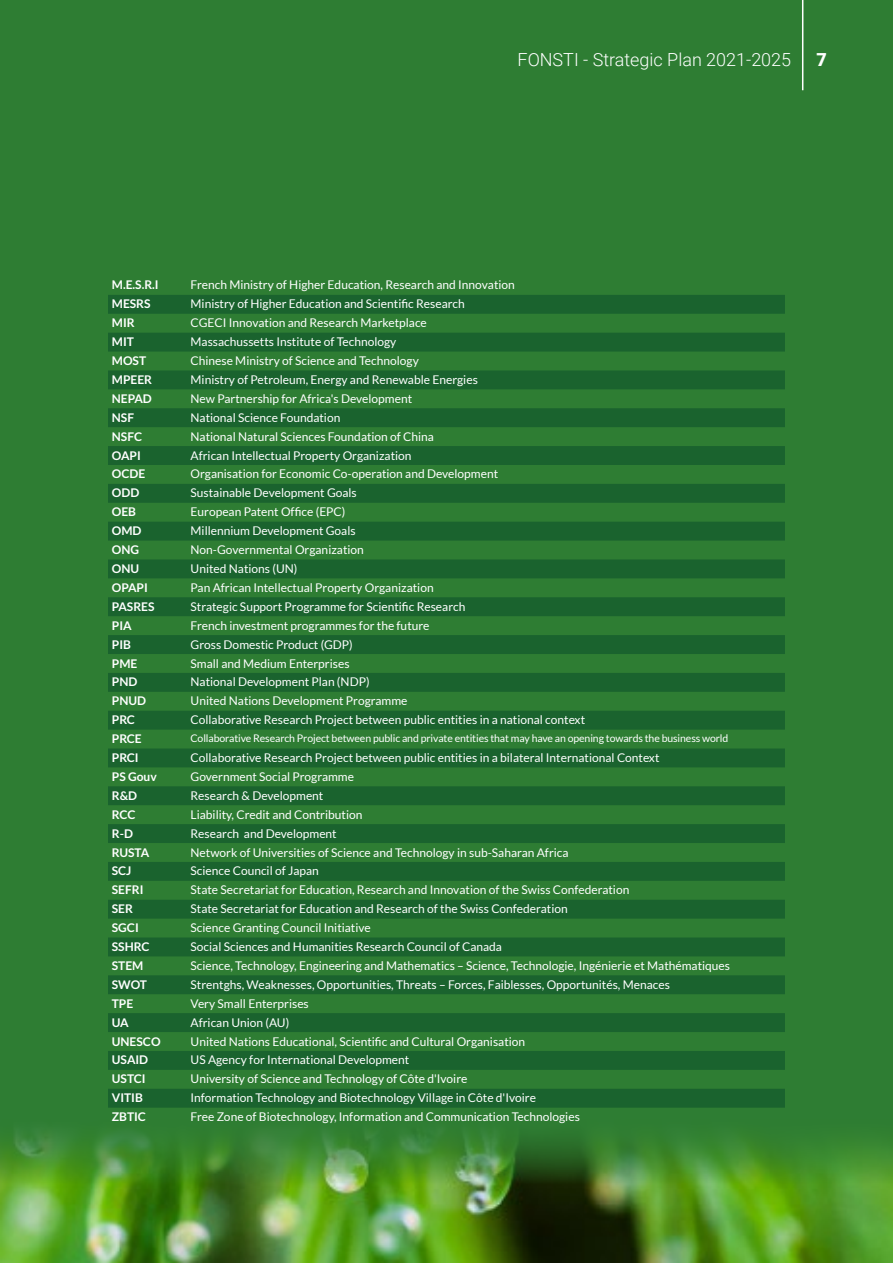
<style>
.page{position:relative;width:893px;height:1263px;background:#2e7d33}
.page>*{position:absolute;margin:0;border:0;box-sizing:border-box;transform-origin:0 0}
.t1{font:300 18px "Roboto";color:#fff}
.t2{font:900 18px "Roboto";color:#fff}
.t3{font:12px "Lato";color:#fff}
.t4{font:700 12px "Lato";color:#fff}
.t5{font:10.5px "Lato";letter-spacing:-.01em;color:#fff}
</style>
<div class="page">
<img style="left:0;top:1131px;width:893px;height:132px">
<svg style="left:108px;top:295px;width:677px;height:813px;fill:#1f6a2f"></svg>
<hr style="left:802px;top:0;width:1px;height:90px;background:#fff">
<h1 class="t1" style="left:517px;top:47px;width:275px">FONSTI - Strategic Plan 2021-2025</h1>
<h1 class="t2" style="left:816px;top:47px;width:12px">7</h1>
<p class="t4" style="left:112px;top:278px;width:48px">M.E.S.R.I</p>
<p class="t3" style="left:191px;top:278px;width:326px">French Ministry of Higher Education, Research and Innovation</p>
<p class="t4" style="left:112px;top:297px;width:40px">MESRS</p>
<p class="t3" style="left:191px;top:297px;width:276px">Ministry of Higher Education and Scientific Research</p>
<p class="t4" style="left:112px;top:316px;width:24px">MIR</p>
<p class="t3" style="left:191px;top:316px;width:238px">CGECI Innovation and Research Marketplace</p>
<p class="t4" style="left:112px;top:335px;width:24px">MIT</p>
<p class="t3" style="left:191px;top:335px;width:207px">Massachussetts Institute of Technology</p>
<p class="t4" style="left:112px;top:354px;width:36px">MOST</p>
<p class="t3" style="left:191px;top:354px;width:230px">Chinese Ministry of Science and Technology</p>
<p class="t4" style="left:112px;top:373px;width:42px">MPEER</p>
<p class="t3" style="left:191px;top:373px;width:289px">Ministry of Petroleum, Energy and Renewable Energies</p>
<p class="t4" style="left:112px;top:392px;width:41px">NEPAD</p>
<p class="t3" style="left:191px;top:392px;width:223px">New Partnership for Africa's Development</p>
<p class="t4" style="left:112px;top:410px;width:24px">NSF</p>
<p class="t3" style="left:191px;top:411px;width:151px">National Science Foundation</p>
<p class="t4" style="left:112px;top:429px;width:32px">NSFC</p>
<p class="t3" style="left:191px;top:430px;width:245px">National Natural Sciences Foundation of China</p>
<p class="t4" style="left:112px;top:448px;width:31px">OAPI</p>
<p class="t3" style="left:191px;top:448px;width:222px">African Intellectual Property Organization</p>
<p class="t4" style="left:112px;top:467px;width:35px">OCDE</p>
<p class="t3" style="left:191px;top:467px;width:309px">Organisation for Economic Co-operation and Development</p>
<p class="t4" style="left:112px;top:486px;width:29px">ODD</p>
<p class="t3" style="left:191px;top:486px;width:168px">Sustainable Development Goals</p>
<p class="t4" style="left:112px;top:505px;width:26px">OEB</p>
<p class="t3" style="left:191px;top:505px;width:156px">European Patent Office (EPC)</p>
<p class="t4" style="left:112px;top:524px;width:31px">OMD</p>
<p class="t3" style="left:191px;top:524px;width:167px">Millennium Development Goals</p>
<p class="t4" style="left:112px;top:543px;width:29px">ONG</p>
<p class="t3" style="left:191px;top:543px;width:175px">Non-Governmental Organization</p>
<p class="t4" style="left:112px;top:562px;width:29px">ONU</p>
<p class="t3" style="left:191px;top:562px;width:108px">United Nations (UN)</p>
<p class="t4" style="left:112px;top:581px;width:37px">OPAPI</p>
<p class="t3" style="left:191px;top:581px;width:245px">Pan African Intellectual Property Organization</p>
<p class="t4" style="left:112px;top:599px;width:44px">PASRES</p>
<p class="t3" style="left:191px;top:600px;width:276px">Strategic Support Programme for Scientific Research</p>
<p class="t4" style="left:112px;top:618px;width:21px">PIA</p>
<p class="t3" style="left:191px;top:619px;width:241px">French investment programmes for the future</p>
<p class="t4" style="left:112px;top:637px;width:21px">PIB</p>
<p class="t3" style="left:191px;top:637px;width:164px">Gross Domestic Product (GDP)</p>
<p class="t4" style="left:112px;top:656px;width:27px">PME</p>
<p class="t3" style="left:191px;top:656px;width:160px">Small and Medium Enterprises</p>
<p class="t4" style="left:112px;top:675px;width:27px">PND</p>
<p class="t3" style="left:191px;top:675px;width:181px">National Development Plan (NDP)</p>
<p class="t4" style="left:112px;top:694px;width:36px">PNUD</p>
<p class="t3" style="left:191px;top:694px;width:218px">United Nations Development Programme</p>
<p class="t4" style="left:112px;top:713px;width:25px">PRC</p>
<p class="t3" style="left:191px;top:713px;width:396px">Collaborative Research Project between public entities in a national context</p>
<p class="t4" style="left:112px;top:732px;width:31px">PRCE</p>
<p class="t5" style="left:191px;top:732px;width:539px">Collaborative Research Project between public and private entities that may have an opening towards the business world</p>
<p class="t4" style="left:112px;top:751px;width:28px">PRCI</p>
<p class="t3" style="left:191px;top:751px;width:470px">Collaborative Research Project between public entities in a bilateral International Context</p>
<p class="t4" style="left:112px;top:770px;width:46px">PS Gouv</p>
<p class="t3" style="left:191px;top:770px;width:165px">Government Social Programme</p>
<p class="t4" style="left:112px;top:788px;width:27px">R&amp;D</p>
<p class="t3" style="left:191px;top:789px;width:134px">Research &amp; Development</p>
<p class="t4" style="left:112px;top:807px;width:25px">RCC</p>
<p class="t3" style="left:191px;top:808px;width:173px">Liability, Credit and Contribution</p>
<p class="t4" style="left:112px;top:826px;width:23px">R-D</p>
<p class="t3" style="left:191px;top:826px;width:148px">Research and Development</p>
<p class="t4" style="left:112px;top:845px;width:39px">RUSTA</p>
<p class="t3" style="left:191px;top:845px;width:379px">Network of Universities of Science and Technology in sub-Saharan Africa</p>
<p class="t4" style="left:112px;top:864px;width:21px">SCJ</p>
<p class="t3" style="left:191px;top:864px;width:130px">Science Council of Japan</p>
<p class="t4" style="left:112px;top:883px;width:33px">SEFRI</p>
<p class="t3" style="left:191px;top:883px;width:440px">State Secretariat for Education, Research and Innovation of the Swiss Confederation</p>
<p class="t4" style="left:112px;top:902px;width:23px">SER</p>
<p class="t3" style="left:191px;top:902px;width:379px">State Secretariat for Education and Research of the Swiss Confederation</p>
<p class="t4" style="left:112px;top:921px;width:28px">SGCI</p>
<p class="t3" style="left:191px;top:921px;width:182px">Science Granting Council Initiative</p>
<p class="t4" style="left:112px;top:940px;width:39px">SSHRC</p>
<p class="t3" style="left:191px;top:940px;width:313px">Social Sciences and Humanities Research Council of Canada</p>
<p class="t4" style="left:112px;top:959px;width:33px">STEM</p>
<p class="t3" style="left:191px;top:959px;width:541px">Science, Technology, Engineering and Mathematics – Science, Technologie, Ingénierie et Mathématiques</p>
<p class="t4" style="left:112px;top:977px;width:37px">SWOT</p>
<p class="t3" style="left:191px;top:978px;width:481px">Strentghs, Weaknesses, Opportunities, Threats – Forces, Faiblesses, Opportunités, Menaces</p>
<p class="t4" style="left:112px;top:996px;width:23px">TPE</p>
<p class="t3" style="left:191px;top:997px;width:120px">Very Small Enterprises</p>
<p class="t4" style="left:112px;top:1015px;width:18px">UA</p>
<p class="t3" style="left:191px;top:1015px;width:100px">African Union (AU)</p>
<p class="t4" style="left:112px;top:1034px;width:50px">UNESCO</p>
<p class="t3" style="left:191px;top:1034px;width:336px">United Nations Educational, Scientific and Cultural Organisation</p>
<p class="t4" style="left:112px;top:1053px;width:38px">USAID</p>
<p class="t3" style="left:191px;top:1053px;width:220px">US Agency for International Development</p>
<p class="t4" style="left:112px;top:1072px;width:35px">USTCI</p>
<p class="t3" style="left:191px;top:1072px;width:278px">University of Science and Technology of Côte d'Ivoire</p>
<p class="t4" style="left:112px;top:1091px;width:33px">VITIB</p>
<p class="t3" style="left:191px;top:1091px;width:347px">Information Technology and Biotechnology Village in Côte d'Ivoire</p>
<p class="t4" style="left:112px;top:1110px;width:36px">ZBTIC</p>
<p class="t3" style="left:191px;top:1110px;width:391px">Free Zone of Biotechnology, Information and Communication Technologies</p>
</div>
